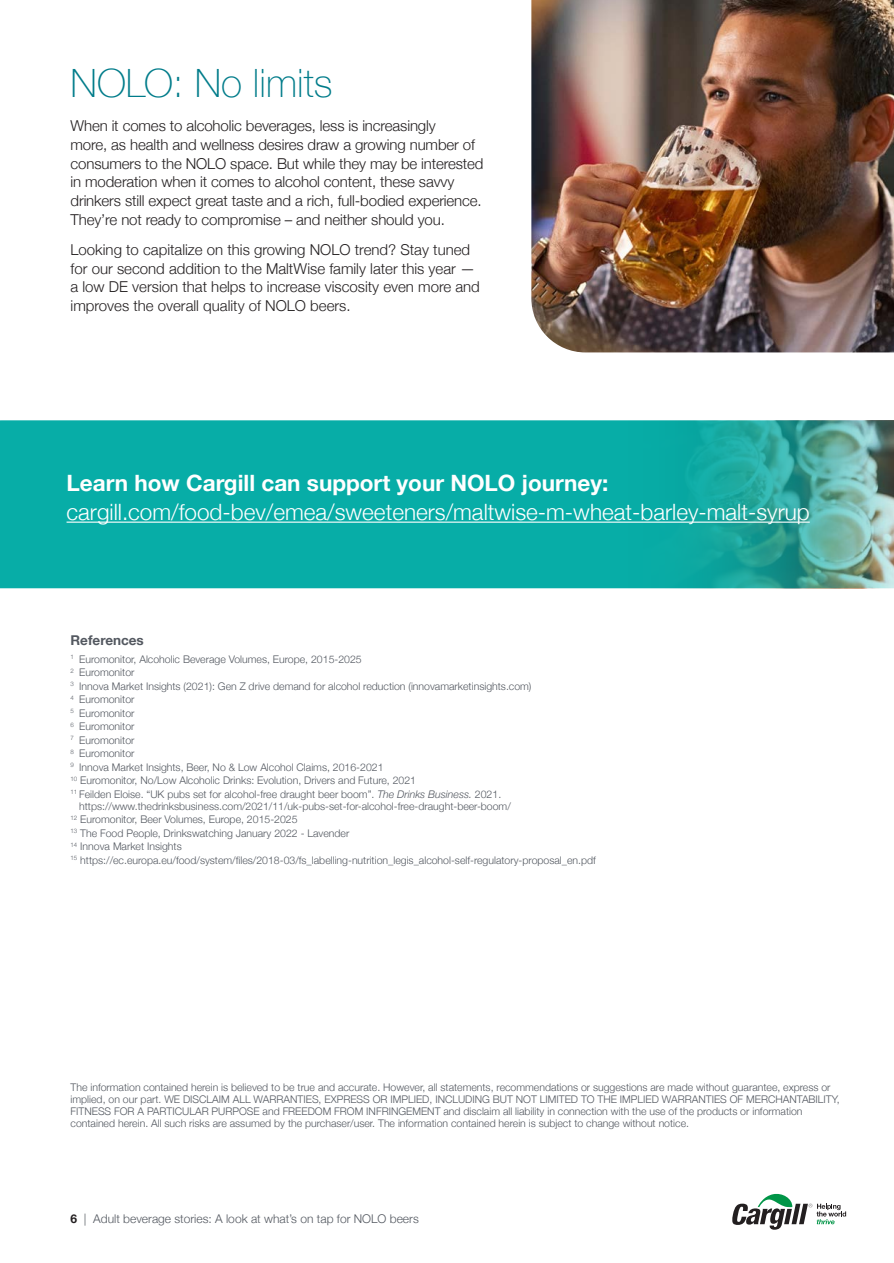
<style>
.page{position:relative;width:894px;height:1263px;background:#fff}
.page>*{position:absolute;margin:0;border:0;box-sizing:border-box;transform-origin:0 0}
.head{font:100 39px "Helvetica Neue";color:#007c8a}
.head-2{font:300 22.5px/28.5px "Helvetica Neue";color:#fff}
.body{font:300 15px/18.8px "Helvetica Neue";letter-spacing:-.01em;color:#231f20}
.body-2{font:700 13.5px "Helvetica Neue";color:#535860}
.t1{font:300 12px "Helvetica Neue";color:#535860}
.FOOTNOTES{font:300 10.5px/12px "Helvetica Neue";color:#535860}
.s1{font-weight:700}
.s2{font-style:italic}
.s3{font-weight:700;color:#231f20}
</style>
<div class="page">
<svg style="left:732px;top:1193px;width:113px;height:36px"></svg>
<div style="left:0;top:420px;width:603px;height:168px;background:#07ada7"></div>
<img style="left:603px;top:420px;width:290px;height:169px">
<img style="left:531px;top:0;width:362px;height:352px">
<hr style="left:66px;top:521px;width:743px;height:2px;background:#fff">
<p class="head" style="left:70px;top:54px;width:263px">NOLO: No limits</p>
<p class="body" style="left:70px;top:115px;width:414px">When it comes to alcoholic beverages, less is increasingly<br>more, as health and wellness desires draw a growing number of consumers to the NOLO space. But while they may be interested in moderation when it comes to alcohol content, these savvy drinkers still expect great taste and a rich, full-bodied experience.<br>They’re not ready to compromise – and neither should you.</p>
<p class="body" style="left:70px;top:239px;width:411px">Looking to capitalize on this growing NOLO trend? Stay tuned for our second addition to the MaltWise family later this year — a low DE version that helps to increase viscosity even more and improves the overall quality of NOLO beers.</p>
<p class="head-2" style="left:66px;top:467px;width:744px"><span class="s1">Learn how Cargill can support your NOLO journey: </span>cargill.com/food-bev/emea/sweeteners/maltwise-m-wheat-barley-malt-syrup</p>
<p class="body-2" style="left:70px;top:629px;width:75px">References</p>
<p class="FOOTNOTES" style="left:70px;top:652px;width:292px"><sup>1</sup> Euromonitor, Alcoholic Beverage Volumes, Europe, 2015-2025</p>
<p class="FOOTNOTES" style="left:70px;top:665px;width:65px"><sup>2</sup> Euromonitor</p>
<p class="FOOTNOTES" style="left:70px;top:679px;width:462px"><sup>3</sup> Innova Market Insights (2021): Gen Z drive demand for alcohol reduction (innovamarketinsights.com)</p>
<p class="FOOTNOTES" style="left:70px;top:692px;width:65px"><sup>4</sup> Euromonitor</p>
<p class="FOOTNOTES" style="left:70px;top:706px;width:65px"><sup>5</sup> Euromonitor</p>
<p class="FOOTNOTES" style="left:70px;top:719px;width:65px"><sup>6</sup> Euromonitor</p>
<p class="FOOTNOTES" style="left:70px;top:733px;width:65px"><sup>7</sup> Euromonitor</p>
<p class="FOOTNOTES" style="left:70px;top:746px;width:65px"><sup>8</sup> Euromonitor</p>
<p class="FOOTNOTES" style="left:70px;top:760px;width:314px"><sup>9</sup> Innova Market Insights, Beer, No &amp; Low Alcohol Claims, 2016-2021</p>
<p class="FOOTNOTES" style="left:70px;top:773px;width:347px"><sup>10</sup> Euromonitor, No/Low Alcoholic Drinks: Evolution, Drivers and Future, 2021</p>
<p class="FOOTNOTES" style="left:79px;top:787px;width:433px;text-indent:-9px"><sup>11</sup> Feilden Eloise. “UK pubs set for alcohol-free draught beer boom”. <span class="s2">The Drinks Business.</span> 2021. https://www.thedrinksbusiness.com/2021/11/uk-pubs-set-for-alcohol-free-draught-beer-boom/</p>
<p class="FOOTNOTES" style="left:70px;top:812px;width:228px"><sup>12</sup> Euromonitor, Beer Volumes, Europe, 2015-2025</p>
<p class="FOOTNOTES" style="left:70px;top:826px;width:280px"><sup>13</sup> The Food People, Drinkswatching January 2022 - Lavender</p>
<p class="FOOTNOTES" style="left:70px;top:839px;width:113px"><sup>14</sup> Innova Market Insights</p>
<p class="FOOTNOTES" style="left:70px;top:853px;width:526px"><sup>15</sup> https://ec.europa.eu/food/system/files/2018-03/fs_labelling-nutrition_legis_alcohol-self-regulatory-proposal_en.pdf</p>
<p class="FOOTNOTES" style="left:71px;top:1080px;width:770px">The information contained herein is believed to be true and accurate. However, all statements, recommendations or suggestions are made without guarantee, express or implied, on our part. WE DISCLAIM ALL WARRANTIES, EXPRESS OR IMPLIED, INCLUDING BUT NOT LIMITED TO THE IMPLIED WARRANTIES OF MERCHANTABILITY, FITNESS FOR A PARTICULAR PURPOSE and FREEDOM FROM INFRINGEMENT and disclaim all liability in connection with the use of the products or information contained herein. All such risks are assumed by the purchaser/user. The information contained herein is subject to change without notice.</p>
<p class="t1" style="left:70px;top:1209px;width:349px"><span class="s3">6</span> | Adult beverage stories: A look at what’s on tap for NOLO beers</p>
</div>
